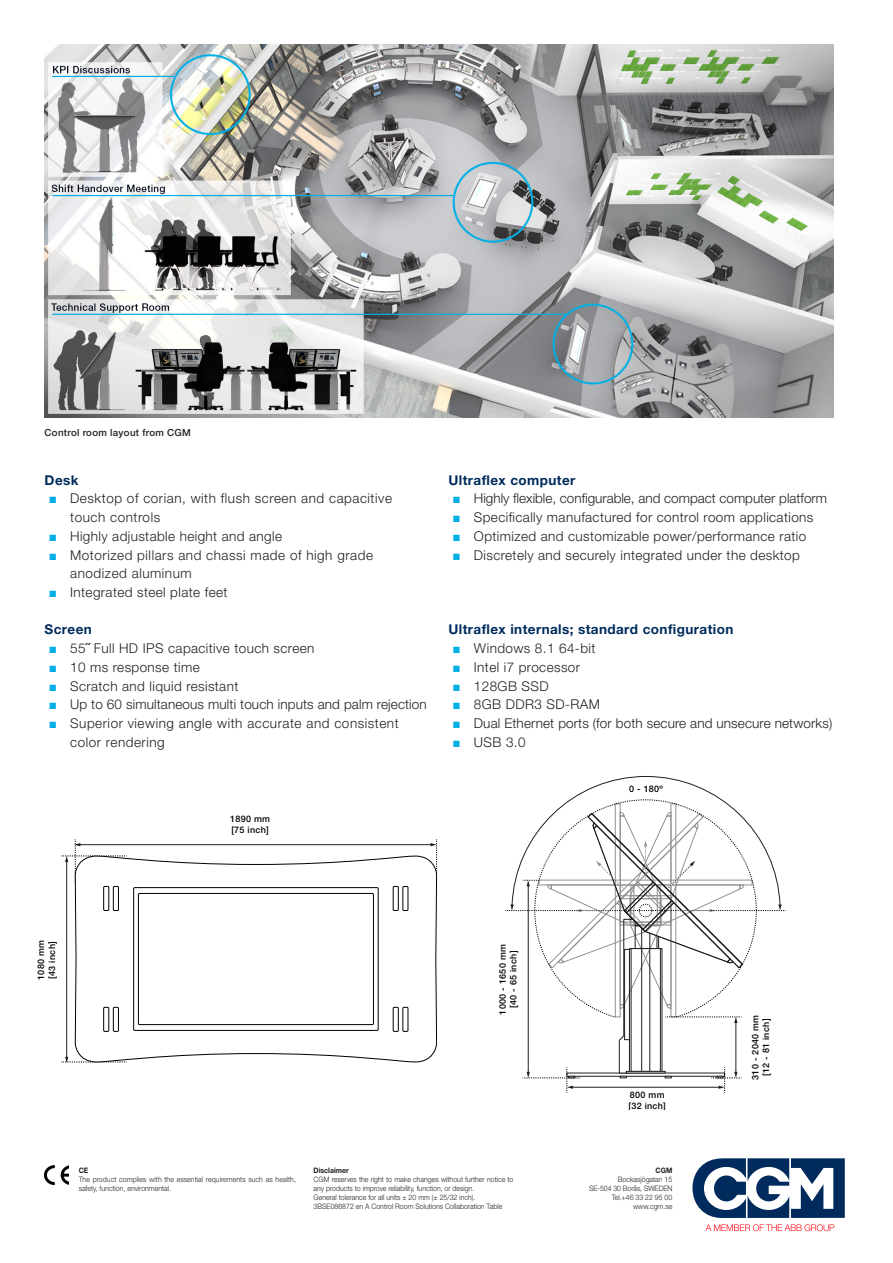
<style>
.page{position:relative;width:893px;height:1263px;background:#fff}
.page>*{position:absolute;margin:0;border:0;box-sizing:border-box;transform-origin:0 0}
.t1{font:300 13.5px/18.8px "Helvetica Neue LT Pro";letter-spacing:.03em;color:#231f20}
.t2{font:300 13.5px "Helvetica Neue LT Pro";letter-spacing:.01em;color:#231f20}
.Title_for_body_text{font:700 13.5px "Helvetica Neue LT Pro";letter-spacing:.03em;color:#002b5c}
.t3{font:300 13.5px "Helvetica Neue LT Pro";color:#231f20}
.Footnotes{font:500 9.75px "Helvetica Neue LT Pro";letter-spacing:.03em;color:#231f20}
.t4{font:500 9px/10.8px "Helvetica Neue LT Pro";letter-spacing:.03em;color:#000}
.Legal{font:300 7.5px/9px "Helvetica Neue LT Pro";color:#231f20;scale:.93 1}
.t5{font:700 7.5px "Helvetica Neue LT Pro";color:#231f20;scale:.93 1}
.s1{font-family:"Arial";font-weight:400;color:#00afe6}
.s2{font-weight:500}
</style>
<div class="page">
<svg style="left:692px;top:1158px;width:153px;height:60px"></svg>
<svg style="left:706px;top:1224px;width:128px;height:7px"></svg>
<img style="left:45px;top:1165px;width:24px;height:19px">
<hr style="left:66px;top:861px;width:1px;height:197px;background:#231f20">
<svg style="left:61px;top:1057px;width:66px;height:6px"></svg>
<hr style="left:79px;top:844px;width:353px;height:1px;background:#231f20">
<svg style="left:430px;top:839px;width:7px;height:16px"></svg>
<svg style="left:61px;top:839px;width:66px;height:44px"></svg>
<svg style="left:75px;top:855px;width:362px;height:207px"></svg>
<div style="left:104px;top:886px;width:5px;height:24px;background:#fff"></div>
<div style="left:103px;top:886px;width:6px;height:25px;border:1px solid #000"></div>
<div style="left:113px;top:886px;width:5px;height:24px;background:#fff"></div>
<div style="left:113px;top:886px;width:6px;height:25px;border:1px solid #000"></div>
<div style="left:393px;top:886px;width:5px;height:24px;background:#fff"></div>
<div style="left:393px;top:886px;width:6px;height:25px;border:1px solid #000"></div>
<div style="left:403px;top:886px;width:5px;height:24px;background:#fff"></div>
<div style="left:403px;top:886px;width:5px;height:25px;border:1px solid #000"></div>
<div style="left:104px;top:1007px;width:5px;height:24px;background:#fff"></div>
<div style="left:103px;top:1007px;width:6px;height:25px;border:1px solid #000"></div>
<div style="left:113px;top:1007px;width:5px;height:24px;background:#fff"></div>
<div style="left:113px;top:1007px;width:6px;height:25px;border:1px solid #000"></div>
<div style="left:393px;top:1007px;width:5px;height:24px;background:#fff"></div>
<div style="left:393px;top:1007px;width:6px;height:25px;border:1px solid #000"></div>
<div style="left:403px;top:1007px;width:5px;height:24px;background:#fff"></div>
<div style="left:403px;top:1007px;width:5px;height:25px;border:1px solid #000"></div>
<div style="left:134px;top:888px;width:244px;height:142px;background:linear-gradient(to right,#fbfbfb,#fbfbfb)"></div>
<div style="left:133px;top:887px;width:245px;height:144px;border:1px solid #000"></div>
<div style="left:138px;top:893px;width:235px;height:131px;background:#fff"></div>
<div style="left:138px;top:893px;width:236px;height:132px;border:1px solid #000"></div>
<svg style="left:665px;top:1076px;width:7px;height:2px"></svg>
<svg style="left:619px;top:1036px;width:11px;height:42px"></svg>
<hr style="left:625px;top:949px;width:4px;height:91px;background:#fff">
<div style="left:624px;top:949px;width:6px;height:91px;border:1px solid #231f20"></div>
<div style="left:629px;top:948px;width:33px;height:124px;border:1px solid #231f20"></div>
<div style="left:631px;top:948px;width:30px;height:124px;border:1px solid #231f20"></div>
<div style="left:641px;top:948px;width:9px;height:124px;border:1px solid #231f20"></div>
<div style="left:626px;top:1071px;width:39px;height:2px;border:1px solid #231f20"></div>
<hr style="left:528px;top:885px;width:1px;height:188px;background:#231f20">
<hr style="left:736px;top:1022px;width:1px;height:51px;background:#231f20">
<hr style="left:572px;top:1087px;width:148px;height:1px;background:#231f20">
<svg style="left:523px;top:1067px;width:58px;height:26px"></svg>
<svg style="left:711px;top:1067px;width:31px;height:26px"></svg>
<svg style="left:505px;top:776px;width:281px;height:233px"></svg>
<svg style="left:534px;top:799px;width:223px;height:218px"></svg>
<svg style="left:665px;top:1016px;width:77px;height:7px"></svg>
<img style="left:44px;top:45px;width:789px;height:373px">
<p class="Footnotes" style="left:45px;top:426px;width:148px">Control room layout from CGM</p>
<p class="Title_for_body_text" style="left:45px;top:472px;width:35px">Desk</p>
<p class="t1" style="left:70px;top:489px;width:323px;text-indent:-21px"><span class="s1">■</span> Desktop of corian, with flush screen and capacitive touch controls</p>
<p class="t1" style="left:49px;top:526px;width:235px"><span class="s1">■</span> Highly adjustable height and angle</p>
<p class="t1" style="left:70px;top:545px;width:304px;text-indent:-21px"><span class="s1">■</span> Motorized pillars and chassi made of high grade anodized aluminum</p>
<p class="t1" style="left:49px;top:582px;width:180px"><span class="s1">■</span> Integrated steel plate feet</p>
<p class="Title_for_body_text" style="left:45px;top:621px;width:49px">Screen</p>
<p class="t1" style="left:49px;top:639px;width:267px"><span class="s1">■</span> 55<span class="s2">˝</span> Full HD IPS capacitive touch screen</p>
<p class="t1" style="left:49px;top:657px;width:152px"><span class="s1">■</span> 10 ms response time</p>
<p class="t1" style="left:49px;top:676px;width:191px"><span class="s1">■</span> Scratch and liquid resistant</p>
<p class="t2" style="left:49px;top:696px;width:379px"><span class="s1">■</span> Up to 60 simultaneous multi touch inputs and palm rejection</p>
<p class="t1" style="left:70px;top:713px;width:330px;text-indent:-21px"><span class="s1">■</span> Superior viewing angle with accurate and consistent color rendering</p>
<p class="t4" style="left:230px;top:813px;width:41px">1890 mm [75 inch]</p>
<p class="Title_for_body_text" style="left:448px;top:472px;width:129px">Ultraflex computer</p>
<p class="t3" style="left:453px;top:490px;width:376px"><span class="s1">■</span> Highly flexible, configurable, and compact computer platform</p>
<p class="t1" style="left:453px;top:508px;width:362px"><span class="s1">■</span> Specifically manufactured for control room applications</p>
<p class="t1" style="left:453px;top:526px;width:355px"><span class="s1">■</span> Optimized and customizable power/performance ratio</p>
<p class="t1" style="left:453px;top:545px;width:349px"><span class="s1">■</span> Discretely and securely integrated under the desktop</p>
<p class="Title_for_body_text" style="left:448px;top:621px;width:286px">Ultraflex internals; standard configuration</p>
<p class="t1" style="left:453px;top:639px;width:144px"><span class="s1">■</span> Windows 8.1 64-bit</p>
<p class="t1" style="left:453px;top:657px;width:129px"><span class="s1">■</span> Intel i7 processor</p>
<p class="t1" style="left:453px;top:676px;width:98px"><span class="s1">■</span> 128GB SSD</p>
<p class="t1" style="left:453px;top:695px;width:149px"><span class="s1">■</span> 8GB DDR3 SD-RAM</p>
<p class="t2" style="left:453px;top:715px;width:381px"><span class="s1">■</span> Dual Ethernet ports (for both secure and unsecure networks)</p>
<p class="t1" style="left:453px;top:732px;width:74px"><span class="s1">■</span> USB 3.0</p>
<p class="t4" style="left:629px;top:783px;width:35px">0 - 180º</p>
<p class="t4" style="left:36px;top:980px;width:41px;rotate:-90deg">1080 mm [43 inch]</p>
<p class="t4" style="left:497px;top:1014px;width:72px;text-align:center;rotate:-90deg">1000 - 1650 mm [40 - 65 inch]</p>
<p class="t4" style="left:628px;top:1090px;width:39px">800 mm [32 inch]</p>
<p class="t4" style="left:750px;top:1080px;width:66px;text-align:center;rotate:-90deg">310 - 2040 mm [12 - 81 inch]</p>
<p class="t5" style="left:79px;top:1166px;width:12px">CE</p>
<p class="Legal" style="left:79px;top:1175px;width:235px">The product complies with the essential requirements such as health, safety, function, environmental.</p>
<p class="t5" style="left:314px;top:1166px;width:40px">Disclaimer</p>
<p class="Legal" style="left:314px;top:1175px;width:216px">CGM reserves the right to make changes without further notice to any products to improve reliability, function, or design.<br>General tolerance for all units ± 20 mm (± 25/32 inch).</p>
<p class="t5" style="left:656px;top:1166px;width:20px">CGM</p>
<p class="Legal" style="left:589px;top:1175px;width:91px;text-align:right">Bockasjögatan 15<br>SE-504 30 Borås, SWEDEN<br>Tel.+46 33 22 95 00</p>
<p class="Legal" style="left:314px;top:1202px;width:204px">3BSE086872 en A Control Room Solutions Collaboration Table</p>
<p class="Legal" style="left:633px;top:1202px;width:44px">www.cgm.se</p>
</div>
